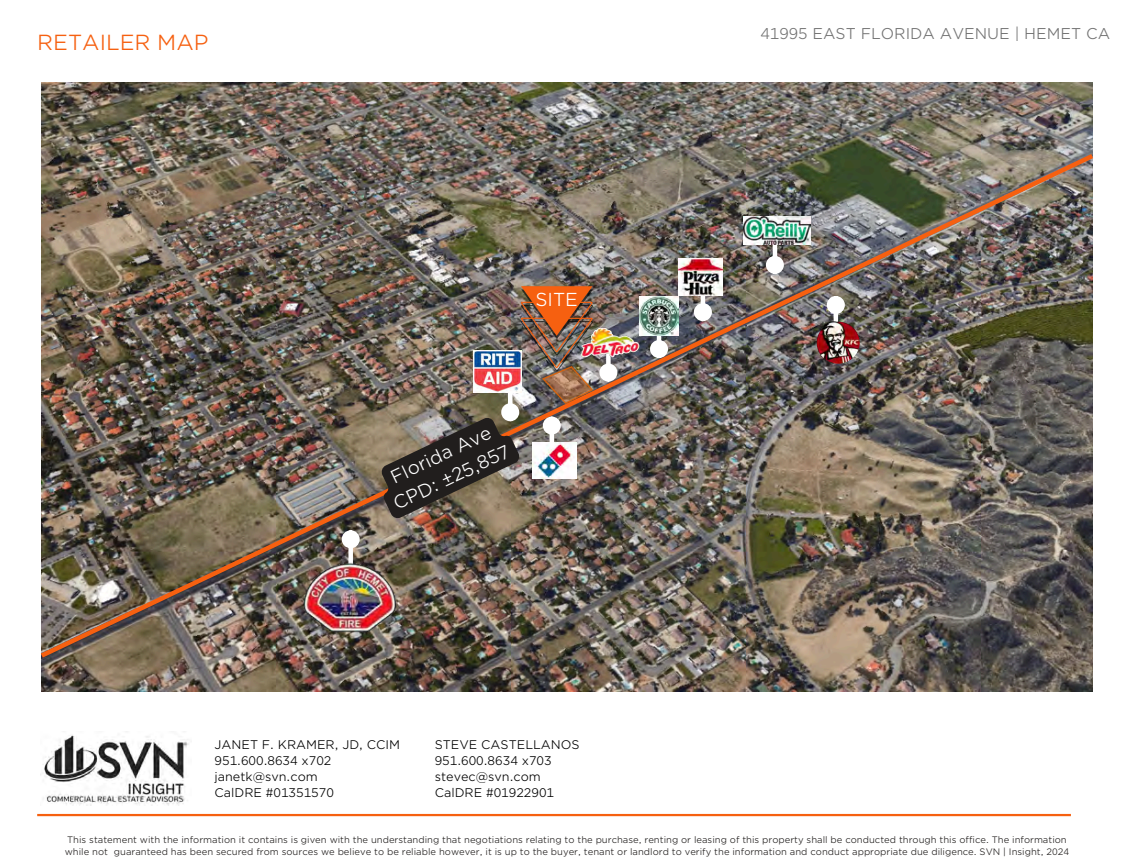
<style>
.page{position:relative;width:1134px;height:864px;background:#fff}
.page>*{position:absolute;margin:0;border:0;box-sizing:border-box;transform-origin:0 0}
.t1{font:21px "Gotham Office";color:#f66010}
.t2{font:18px/24.6px "Gotham Office";color:#fff;text-align:center}
.t3{font:15px "Gotham Office";color:#737373}
.t4{font:12px/16px "Gotham Office";color:#000}
.t5{font:9px/12px "Gotham Office";color:#211e1d}
</style>
<div class="page">
<img style="left:42px;top:83px;width:1051px;height:608px">
<img style="left:41px;top:150px;width:1052px;height:512px">
<hr style="left:508px;top:390px;width:4px;height:14px;background:#fff">
<div style="left:503px;top:406px;width:14px;height:13px;background:#fff;border-radius:50%"></div>
<div style="left:501px;top:403px;width:18px;height:18px;border:4px solid #fff;border-radius:50%"></div>
<img style="left:473px;top:351px;width:49px;height:41px">
<hr style="left:550px;top:433px;width:4px;height:14px;background:#fff">
<div style="left:545px;top:419px;width:14px;height:13px;background:#fff;border-radius:50%"></div>
<div style="left:543px;top:417px;width:18px;height:18px;border:4px solid #fff;border-radius:50%"></div>
<img style="left:542px;top:372px;width:51px;height:31px">
<svg style="left:371px;top:412px;width:151px;height:109px;background:#5f5449"></svg>
<img style="left:521px;top:286px;width:72px;height:86px">
<hr style="left:37px;top:814px;width:1034px;height:2px;background:#f66010">
<img style="left:40px;top:735px;width:149px;height:71px">
<p class="t1" style="left:37px;top:29px;width:173px">RETAILER MAP</p>
<p class="t2" style="left:535px;top:287px;width:44px">SITE</p>
<p class="t2" style="left:379px;top:470px;width:128px;rotate:-25deg">Florida Ave<br>CPD: ±25,857</p>
<h2 class="t3" style="left:760px;top:24px;width:351px">41995 EAST FLORIDA AVENUE | HEMET CA</h2>
<p class="t4" style="left:215px;top:737px;width:187px">JANET F. KRAMER, JD, CCIM<br>951.600.8634 x702 janetk@svn.com<br>CalDRE #01351570</p>
<h5 class="t5" style="left:65px;top:834px;width:1006px">This statement with the information it contains is given with the understanding that negotiations relating to the purchase, renting or leasing of this property shall be conducted through this office. The information while not guaranteed has been secured from sources we believe to be reliable however, it is up to the buyer, tenant or landlord to verify the information and conduct appropriate due diligence. SVN | Insight, 2024</h5>
<h3 class="t4" style="left:435px;top:737px;width:146px">STEVE CASTELLANOS<br>951.600.8634 x703 stevec@svn.com<br>CalDRE #01922901</h3>
</div>
